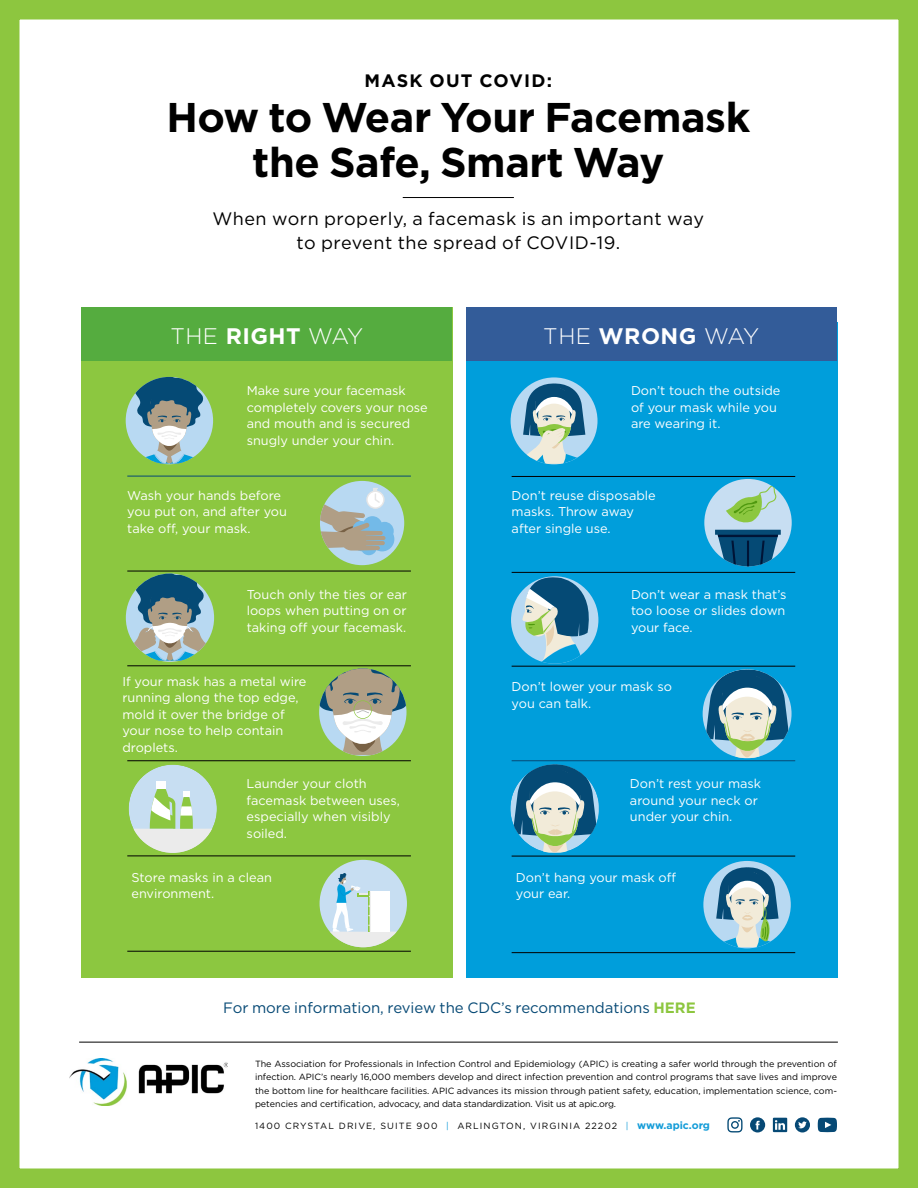
<style>
.page{position:relative;width:918px;height:1188px;background:#fff}
.page>*{position:absolute;margin:0;border:0;box-sizing:border-box;transform-origin:0 0}
.t1{font:700 41.55px/45.2px "Gotham";letter-spacing:-.01em;color:#000;text-align:center}
.t2{font:300 22.5px "Gotham";letter-spacing:-.025em;color:#fff}
.t3{font:18px/24px "Gotham";letter-spacing:.03em;color:#000;text-align:center}
.t4{font:700 18px "Gotham";letter-spacing:.07em;color:#000}
.t5{font:15px "Gotham";color:#064975}
.t6{font:12.75px/16.5px "Gotham";color:#fff}
.t7{font:9px/13.5px "Gotham";color:#000;text-align:justify}
.t8{font:9px "Gotham";letter-spacing:.12em;color:#000}
.s1{font-weight:700}
.s2{font-weight:700;color:#8dc63f}
.s3{color:#139cd8}
.s4{font-weight:700;font-size:10.5px;color:#139cd8}
</style>
<div class="page">
<div style="left:0;top:0;width:918px;height:1188px;border:20px solid #8dc63f"></div>
<div style="left:81px;top:307px;width:371px;height:670px;background:#8cc740"></div>
<div style="left:82px;top:307px;width:370px;height:54px;background:#55ac3f"></div>
<div style="left:466px;top:322px;width:371px;height:655px;background:#009edb"></div>
<hr style="left:127px;top:476px;width:284px;height:1px;background:#064975">
<div style="left:466px;top:307px;width:371px;height:54px;background:#335c99"></div>
<hr style="left:512px;top:476px;width:283px;height:1px;background:#000">
<hr style="left:127px;top:571px;width:284px;height:1px;background:#000">
<hr style="left:512px;top:572px;width:283px;height:1px;background:#000">
<hr style="left:127px;top:666px;width:284px;height:1px;background:#000">
<hr style="left:512px;top:666px;width:283px;height:1px;background:#000">
<hr style="left:127px;top:760px;width:284px;height:1px;background:#000">
<hr style="left:512px;top:760px;width:283px;height:1px;background:#064975">
<hr style="left:127px;top:856px;width:284px;height:1px;background:#000">
<hr style="left:512px;top:856px;width:283px;height:1px;background:#000">
<hr style="left:127px;top:951px;width:284px;height:1px;background:#000">
<hr style="left:512px;top:952px;width:283px;height:1px;background:#000">
<hr style="left:79px;top:1042px;width:759px;height:1px;background:#000">
<svg style="left:750px;top:1117px;width:15px;height:15px"></svg>
<svg style="left:773px;top:1118px;width:14px;height:14px"></svg>
<svg style="left:795px;top:1117px;width:15px;height:15px"></svg>
<svg style="left:818px;top:1118px;width:19px;height:14px"></svg>
<hr style="left:403px;top:197px;width:111px;height:1px;background:#000">
<img style="left:70px;top:1058px;width:158px;height:47px">
<div style="left:703px;top:861px;width:88px;height:87px;background:#b8d9f2;border-radius:50%"></div>
<svg style="left:704px;top:866px;width:86px;height:81px"></svg>
<svg style="left:126px;top:377px;width:87px;height:87px"></svg>
<svg style="left:320px;top:481px;width:84px;height:84px"></svg>
<div style="left:320px;top:860px;width:87px;height:87px;background:#c7def2;border-radius:50%"></div>
<svg style="left:329px;top:873px;width:69px;height:74px"></svg>
<svg style="left:127px;top:574px;width:87px;height:87px"></svg>
<div style="left:704px;top:479px;width:88px;height:87px;background:#c7def2;border-radius:50%"></div>
<svg style="left:715px;top:485px;width:66px;height:81px"></svg>
<svg style="left:512px;top:576px;width:84px;height:88px"></svg>
<svg style="left:510px;top:764px;width:89px;height:89px"></svg>
<svg style="left:511px;top:382px;width:87px;height:82px"></svg>
<div style="left:129px;top:765px;width:88px;height:88px;background:#c7def2;border-radius:50%"></div>
<div style="left:157px;top:781px;width:9px;height:7px;background:#fff"></div>
<svg style="left:129px;top:788px;width:88px;height:65px"></svg>
<svg style="left:727px;top:1117px;width:16px;height:15px"></svg>
<svg style="left:705px;top:669px;width:84px;height:89px"></svg>
<svg style="left:320px;top:669px;width:86px;height:86px"></svg>
<h3 class="t4" style="left:365px;top:68px;width:189px">MASK OUT COVID:</h3>
<h1 class="t1" style="left:166px;top:94px;width:585px">How to Wear Your Facemask the Safe, Smart Way</h1>
<h3 class="t3" style="left:212px;top:206px;width:493px">When worn properly, a facemask is an important way to prevent the spread of COVID-19.</h3>
<h2 class="t2" style="left:170px;top:322px;width:194px">THE <span class="s1">RIGHT</span> WAY</h2>
<h2 class="t2" style="left:543px;top:322px;width:217px">THE <span class="s1">WRONG</span> WAY</h2>
<p class="t6" style="left:247px;top:382px;width:183px">Make sure your facemask completely covers your nose and mouth and is secured snugly under your chin.</p>
<p class="t6" style="left:631px;top:382px;width:151px">Don’t touch the outside of your mask while you are wearing it.</p>
<p class="t6" style="left:127px;top:487px;width:161px">Wash your hands before you put on, and after you take off, your mask.</p>
<p class="t6" style="left:512px;top:487px;width:146px">Don’t reuse disposable masks. Throw away after single use.</p>
<p class="t6" style="left:247px;top:586px;width:162px;text-align:justify">Touch only the ties or ear loops when putting on or taking off your facemask.</p>
<p class="t6" style="left:631px;top:586px;width:157px;text-align:justify">Don’t wear a mask that’s too loose or slides down your face.</p>
<p class="t6" style="left:122px;top:673px;width:186px">If your mask has a metal wire running along the top edge, mold it over the bridge of your nose to help contain droplets.</p>
<p class="t6" style="left:512px;top:678px;width:162px">Don’t lower your mask so you can talk.</p>
<p class="t6" style="left:247px;top:775px;width:155px">Launder your cloth facemask between uses, especially when visibly soiled.</p>
<p class="t6" style="left:630px;top:775px;width:133px">Don’t rest your mask around your neck or under your chin.</p>
<p class="t6" style="left:132px;top:869px;width:142px">Store masks in a clean environment.</p>
<p class="t6" style="left:516px;top:869px;width:162px">Don’t hang your mask off your ear.</p>
<p class="t5" style="left:223px;top:998px;width:474px">For more information, review the CDC’s recommendations <span class="s2">HERE</span></p>
<p class="t7" style="left:255px;top:1056px;width:584px">The Association for Professionals in Infection Control and Epidemiology (APIC) is creating a safer world through the prevention of infection. APIC’s nearly 16,000 members develop and direct infection prevention and control programs that save lives and improve the bottom line for healthcare facilities. APIC advances its mission through patient safety, education, implementation science, com&shy;petencies and certification, advocacy, and data standardization. Visit us at apic.org.</p>
<p class="t8" style="left:255px;top:1120px;width:457px">1400 CRYSTAL DRIVE, SUITE 900 <span class="s3">|</span> ARLINGTON, VIRGINIA 22202 <span class="s3">|</span> <span class="s4">www.apic.org</span></p>
</div>
